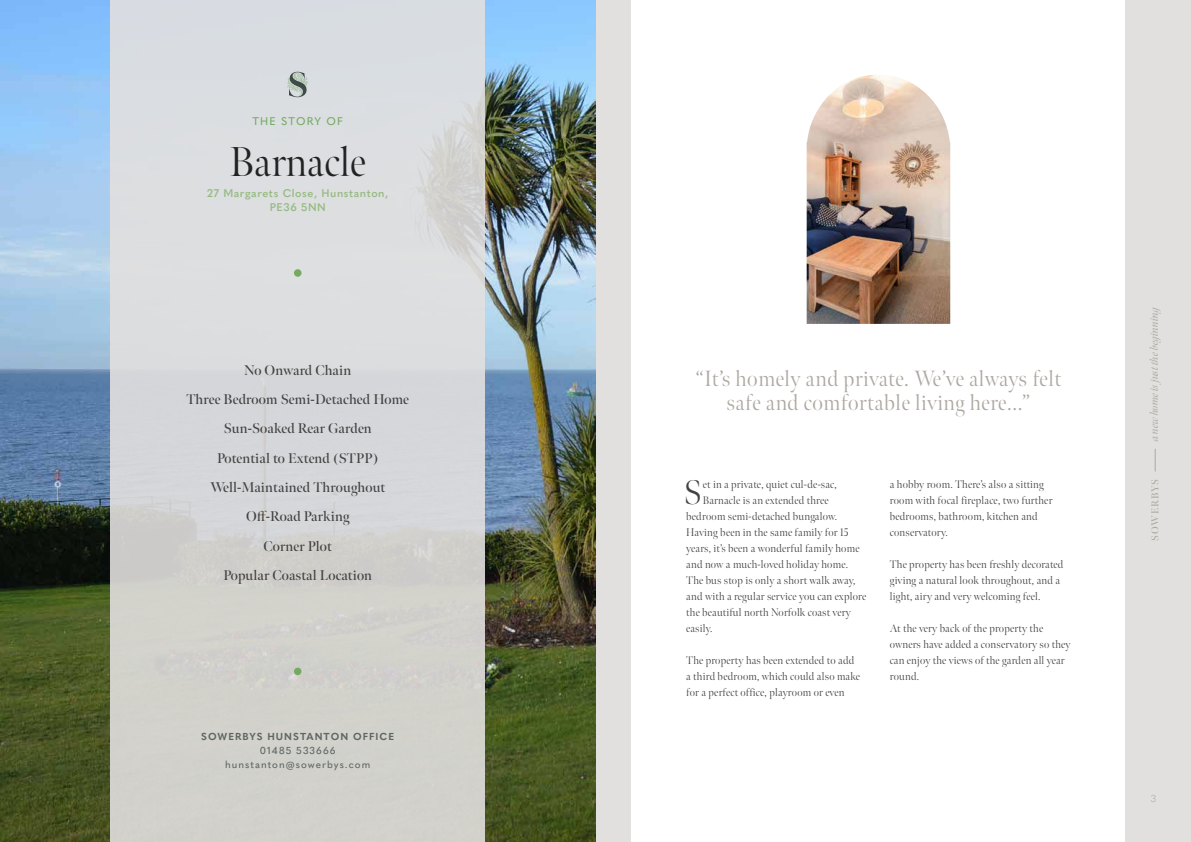
<style>
.page{position:relative;width:1191px;height:842px;background:#fff}
.page>*{position:absolute;margin:0;border:0;box-sizing:border-box;transform-origin:0 0}
.t1{font:300 41.5px "Meno Banner";color:#222223}
.t2{font:300 34px "Meno Banner";color:#434141}
.t3{font:300 22px/24px "Meno Banner";letter-spacing:.025em;color:#ada8a0;text-align:center}
.t4{font:600 14px/29.3px "Meno Banner";letter-spacing:.01em;color:#434141;text-align:center}
.t5{font:300 11px/16px "Meno Banner";letter-spacing:.02em;color:#434141}
.t6{font:600 11px/14px "Quasimoda";letter-spacing:.05em;color:#96ba81;text-align:center}
.t7{font:italic 11px "Meno Banner";letter-spacing:-.01em;color:#ada8a0}
.t8{font:500 11px "Quasimoda";letter-spacing:.1em;color:#76aa62}
.t9{font:500 10px/14px "Quasimoda";letter-spacing:.1em;color:#5e6662;text-align:center}
.t10{font:700 10px "Quasimoda";letter-spacing:.1em;color:#5e6662}
.t11{font:600 10px "Meno Banner";letter-spacing:.08em;color:#ada8a0}
.t12{font:300 10px "Quasimoda";color:#ada8a0}
</style>
<div class="page">
<div style="left:595px;top:0;width:596px;height:842px;background:#e2e0df"></div>
<svg style="left:1155px;top:449px;width:1px;height:22px"></svg>
<img style="left:0;top:0;width:595px;height:842px">
<div style="left:111px;top:0;width:374px;height:842px;background:linear-gradient(to bottom,#dce0e6,#d0cfc8)"></div>
<div style="left:294px;top:269px;width:7px;height:8px;background:#76aa62;border-radius:50%"></div>
<div style="left:294px;top:668px;width:7px;height:7px;background:#76aa62;border-radius:50%"></div>
<svg style="left:287px;top:72px;width:21px;height:25px"></svg>
<div style="left:631px;top:0;width:494px;height:842px;background:#fff"></div>
<img style="left:806px;top:75px;width:144px;height:249px">
<p class="t8" style="left:252px;top:113px;width:92px">THE STORY OF</p>
<h1 class="t1" style="left:230px;top:137px;width:138px">Barnacle</h1>
<p class="t6" style="left:207px;top:186px;width:183px">27 Margarets Close, Hunstanton,<br>PE36 5NN</p>
<p class="t4" style="left:186px;top:355px;width:224px">No Onward Chain<br>Three Bedroom Semi-Detached Home<br>Sun-Soaked Rear Garden<br>Potential to Extend (STPP)<br>Well-Maintained Throughout<br>Off-Road Parking<br>Corner Plot<br>Popular Coastal Location</p>
<p class="t10" style="left:201px;top:728px;width:194px">SOWERBYS HUNSTANTON OFFICE</p>
<p class="t9" style="left:225px;top:742px;width:147px">01485 533666 hunstanton@sowerbys.com</p>
<h3 class="t3" style="left:695px;top:367px;width:367px">“It’s homely and private. We’ve always felt safe and comfortable living here...”</h3>
<h2 class="t2" style="left:684px;top:472px;width:20px">S</h2>
<p class="t5" style="left:703px;top:477px;width:136px">et in a private, quiet cul-de-sac,</p>
<p class="t5" style="left:703px;top:493px;width:127px">Barnacle is an extended three</p>
<p class="t5" style="left:686px;top:509px;width:152px">bedroom semi-detached bungalow.</p>
<p class="t5" style="left:686px;top:525px;width:164px">Having been in the same family for 15</p>
<p class="t5" style="left:686px;top:541px;width:175px">years, it’s been a wonderful family home</p>
<p class="t5" style="left:686px;top:557px;width:163px">and now a much-loved holiday home.</p>
<p class="t5" style="left:686px;top:573px;width:171px">The bus stop is only a short walk away,</p>
<p class="t5" style="left:686px;top:589px;width:181px">and with a regular service you can explore</p>
<p class="t5" style="left:686px;top:605px;width:166px">the beautiful north Norfolk coast very</p>
<p class="t5" style="left:686px;top:621px;width:28px">easily.</p>
<p class="t5" style="left:686px;top:653px;width:175px">The property has been extended to add a third bedroom, which could also make for a perfect office, playroom or even</p>
<p class="t5" style="left:889px;top:477px;width:164px">a hobby room. There’s also a sitting room with focal fireplace, two further bedrooms, bathroom, kitchen and conservatory.</p>
<p class="t5" style="left:889px;top:557px;width:175px">The property has been freshly decorated giving a natural look throughout, and a light, airy and very welcoming feel.</p>
<p class="t5" style="left:889px;top:621px;width:182px">At the very back of the property the owners have added a conservatory so they can enjoy the views of the garden all year round.</p>
<p class="t7" style="left:1147px;top:441px;width:138px;rotate:-90deg">a new home is just the beginning</p>
<p class="t11" style="left:1149px;top:541px;width:63px;rotate:-90deg">SOWERBYS</p>
<p class="t12" style="left:1150px;top:791px;width:7px">3</p>
</div>
